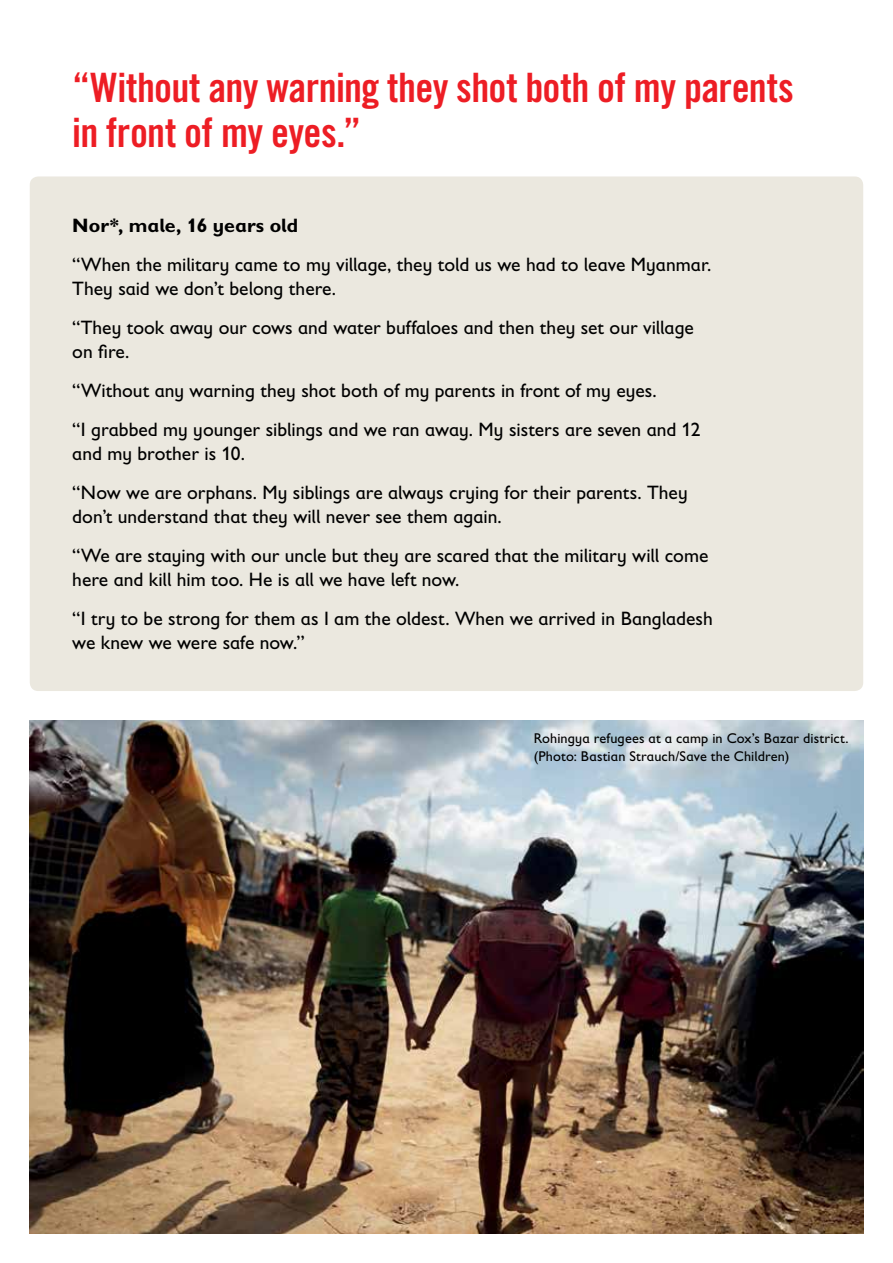
<style>
.page{position:relative;width:893px;height:1263px;background:#fff}
.page>*{position:absolute;margin:0;border:0;box-sizing:border-box;transform-origin:0 0}
.t1{font:40.5px/45px "Trade Gothic LT Std Bd Cn 20";letter-spacing:-.01em;color:#ed1d24}
.t2{font:19.5px/38.8px "Gill Sans Infant Std";color:#000}
.t3{font:700 19.5px "Gill Sans Infant Std";color:#000}
.t4{font:14.25px/18px "Gill Sans Infant Std";letter-spacing:.01em;color:#000}
</style>
<div class="page">
<div style="left:30px;top:176px;width:833px;height:515px;background:#ebe8df;border-radius:9px"></div>
<img style="left:30px;top:721px;width:833px;height:512px">
<h1 class="t1" style="left:72px;top:64px;width:723px">“Without any warning they shot both of my parents in front of my eyes.”</h1>
<p class="t3" style="left:72px;top:214px;width:227px">Nor*, male, 16 years old</p>
<p class="t2" style="left:72px;top:253px;width:641px;line-height:24px">“When the military came to my village, they told us we had to leave Myanmar.<br>They said we don’t belong there.</p>
<p class="t2" style="left:72px;top:315px;width:623px;line-height:24px">“They took away our cows and water buffaloes and then they set our village on fire.</p>
<p class="t2" style="left:72px;top:371px;width:630px">“Without any warning they shot both of my parents in front of my eyes.<br>“I grabbed my younger siblings and we ran away. My sisters are seven and 12</p>
<p class="t2" style="left:72px;top:434px;width:617px">and my brother is 10.<br>“Now we are orphans. My siblings are always crying for their parents. They</p>
<p class="t2" style="left:72px;top:497px;width:638px">don’t understand that they will never see them again.<br>“We are staying with our uncle but they are scared that the military will come</p>
<p class="t2" style="left:72px;top:560px;width:642px">here and kill him too. He is all we have left now.<br>“I try to be strong for them as I am the oldest. When we arrived in Bangladesh</p>
<p class="t2" style="left:72px;top:622px;width:234px">we knew we were safe now.”</p>
<p class="t4" style="left:534px;top:729px;width:316px">Rohingya refugees at a camp in Cox’s Bazar district. (Photo: Bastian Strauch/Save the Children)</p>
</div>
